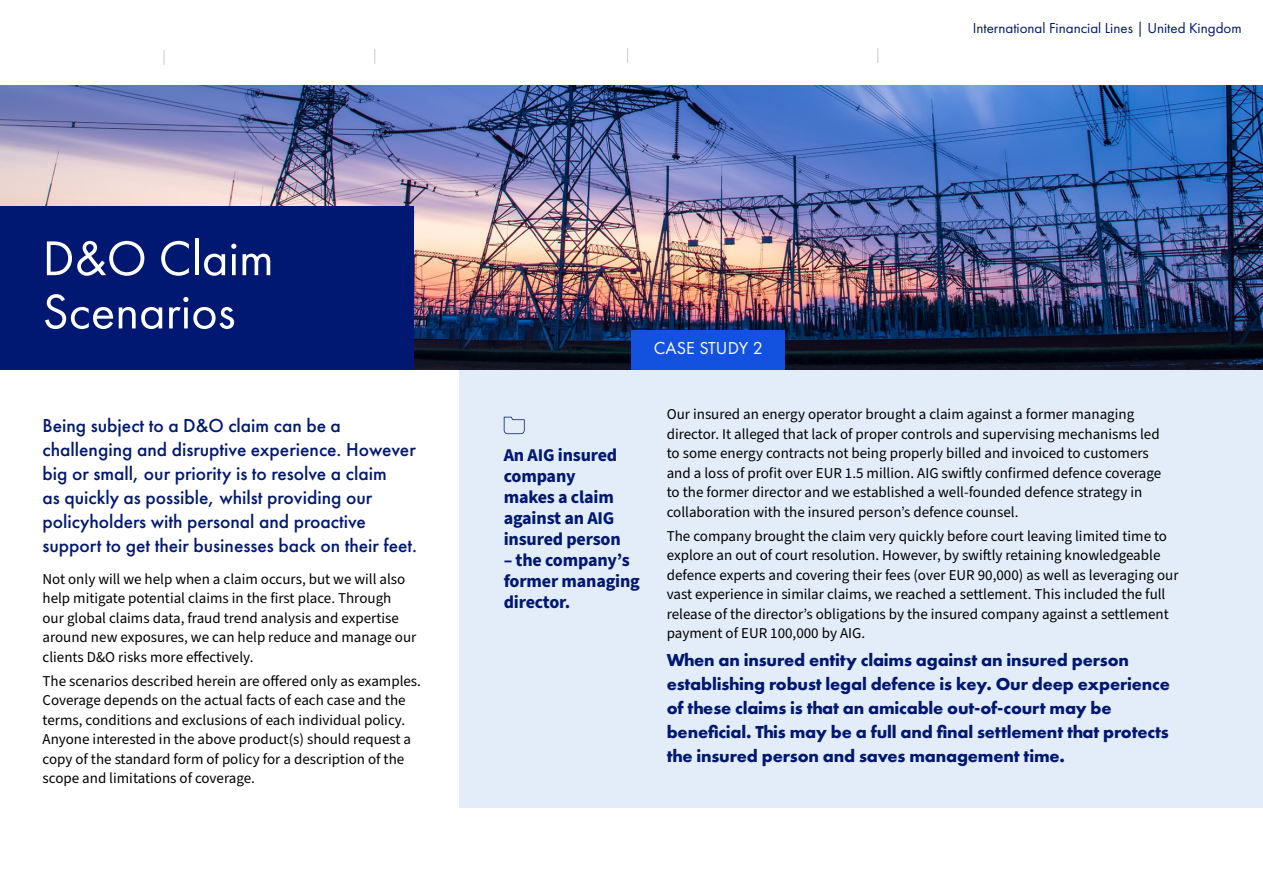
<style>
.page{position:relative;width:1263px;height:893px;background:#fff}
.page>*{position:absolute;margin:0;border:0;box-sizing:border-box;transform-origin:0 0}
.claims_head_h1{font:50.55px/53.2px "Futura PT";color:#fff}
.t1{font:500 19.5px/24px "Futura PT";color:#001871}
.claim_out{font:700 18px/24px "Futura PT";letter-spacing:-.01em;color:#001871}
.claim_case{font:700 18px/21px "Source Sans Pro";letter-spacing:-.01em;color:#001871}
.button_text{font:18px "Futura PT";letter-spacing:.01em;color:#fff}
.claim_body_p{font:15px/19.5px "Source Sans Pro";color:#000}
.t2{font:15px "Futura PT";color:#001871}
</style>
<div class="page">
<div style="left:459px;top:370px;width:804px;height:438px;background:#e3edf9"></div>
<img style="left:0;top:85px;width:1263px;height:285px">
<svg style="left:163px;top:50px;width:2px;height:15px"></svg>
<svg style="left:504px;top:417px;width:21px;height:17px"></svg>
<div style="left:631px;top:331px;width:154px;height:39px;background:#1352de"></div>
<div style="left:0;top:206px;width:413px;height:164px;background:#001871"></div>
<svg style="left:374px;top:49px;width:1px;height:15px"></svg>
<svg style="left:627px;top:48px;width:1px;height:15px"></svg>
<svg style="left:877px;top:48px;width:1px;height:15px"></svg>
<h1 class="claims_head_h1" style="left:43px;top:231px;width:233px">D&amp;O Claim<br>Scenarios</h1>
<p class="t1" style="left:43px;top:413px;width:376px">Being subject to a D&amp;O claim can be a challenging and disruptive experience. However big or small, our priority is to resolve a claim<br>as quickly as possible, whilst providing our policyholders with personal and proactive support to get their businesses back on their feet.</p>
<p class="claim_body_p" style="left:43px;top:570px;width:375px">Not only will we help when a claim occurs, but we will also help mitigate potential claims in the first place. Through our global claims data, fraud trend analysis and expertise around new exposures, we can help reduce and manage our clients D&amp;O risks more effectively.</p>
<p class="claim_body_p" style="left:43px;top:671px;width:380px">The scenarios described herein are offered only as examples.<br>Coverage depends on the actual facts of each case and the terms, conditions and exclusions of each individual policy.<br>Anyone interested in the above product(s) should request a copy of the standard form of policy for a description of the scope and limitations of coverage.</p>
<p class="t2" style="left:973px;top:19px;width:270px">International Financial Lines | United Kingdom</p>
<p class="button_text" style="left:654px;top:337px;width:111px">CASE STUDY 2</p>
<h2 class="claim_case" style="left:504px;top:445px;width:119px">An AIG insured company makes a claim against an AIG insured person</h2>
<h2 class="claim_case" style="left:504px;top:550px;width:138px">– the company’s former managing director.</h2>
<p class="claim_body_p" style="left:667px;top:405px;width:496px">Our insured an energy operator brought a claim against a former managing director. It alleged that lack of proper controls and supervising mechanisms led to some energy contracts not being properly billed and invoiced to customers and a loss of profit over EUR 1.5 million. AIG swiftly confirmed defence coverage to the former director and we established a well-founded defence strategy in collaboration with the insured person’s defence counsel.</p>
<p class="claim_body_p" style="left:667px;top:526px;width:513px">The company brought the claim very quickly before court leaving limited time to explore an out of court resolution. However, by swiftly retaining knowledgeable defence experts and covering their fees (over EUR 90,000) as well as leveraging our vast experience in similar claims, we reached a settlement. This included the full release of the director’s obligations by the insured company against a settlement payment of EUR 100,000 by AIG.</p>
<p class="claim_out" style="left:667px;top:648px;width:505px">When an insured entity claims against an insured person establishing robust legal defence is key. Our deep experience of these claims is that an amicable out-of-court may be beneficial. This may be a full and final settlement that protects the insured person and saves management time.</p>
</div>
